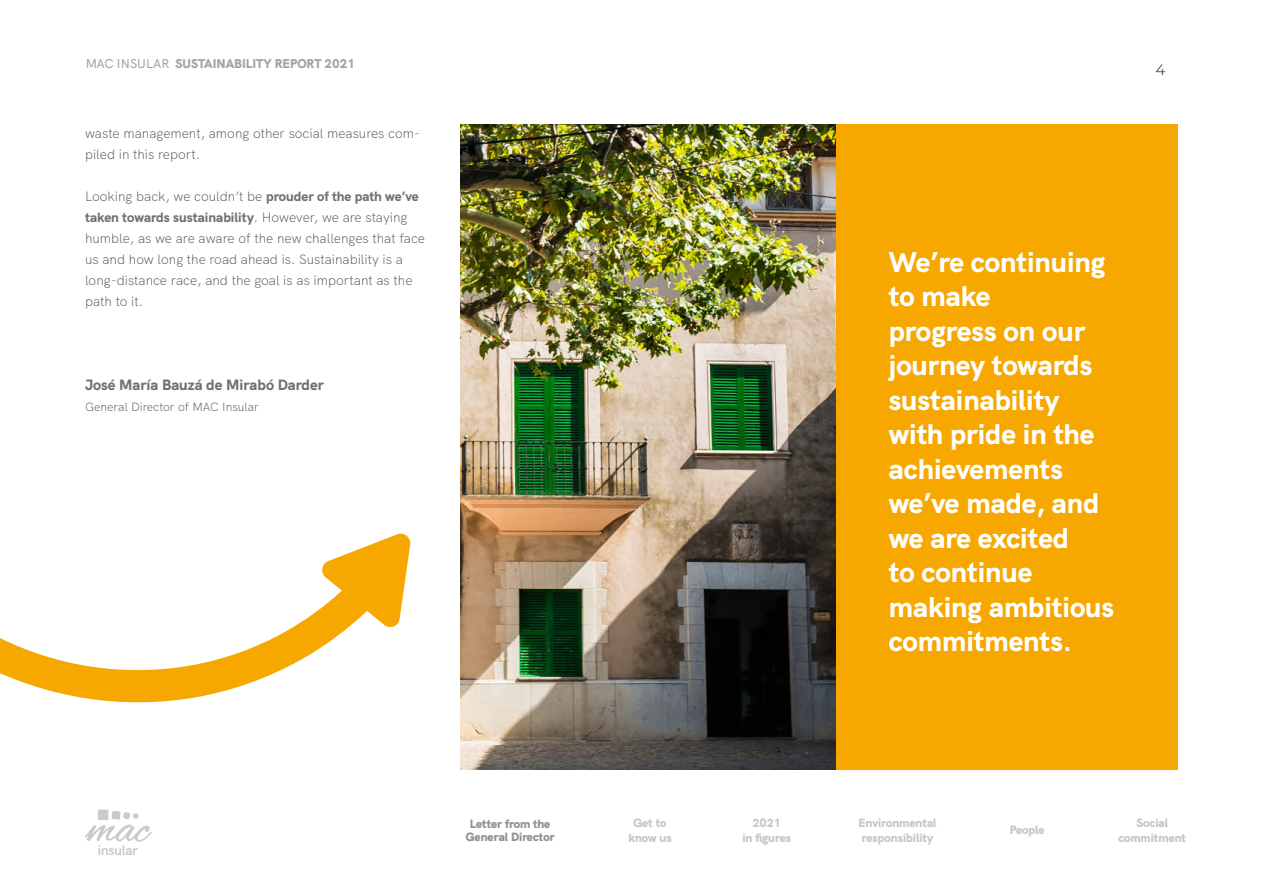
<style>
.page{position:relative;width:1263px;height:893px;background:#fff}
.page>*{position:absolute;margin:0;border:0;box-sizing:border-box;transform-origin:0 0}
.t1{font:800 28.5px/34.5px "HK Grotesk";color:#fff}
.t2{font:800 15px "HK Grotesk";color:#717074}
.t3{font:15px "Montserrat";color:#54565b}
.t4{font:300 13.5px/21px "HK Grotesk";color:#575756}
.t5{font:900 12.75px "HK Grotesk";color:#54565b}
.t6{font:900 12px/14.4px "HK Grotesk";color:#c8c6c8;text-align:center}
.t7{font:900 12px/13.5px "HK Grotesk";color:#929093;text-align:center}
.t8{font:300 12px "HK Grotesk";color:#575756}
.s1{font-weight:500}
.s2{font-weight:800;color:#717074}
</style>
<div class="page">
<svg style="left:85px;top:810px;width:67px;height:45px"></svg>
<img style="left:461px;top:124px;width:375px;height:646px">
<div style="left:836px;top:124px;width:342px;height:646px;background:#f6a800"></div>
<svg style="left:0;top:533px;width:411px;height:170px"></svg>
<p class="t5" style="left:85px;top:54px;width:272px"><span class="s1">MAC INSULAR</span> SUSTAINABILITY REPORT 2021</p>
<p class="t4" style="left:85px;top:122px;width:336px">waste management, among other social measures com&shy;piled in this report.</p>
<p class="t4" style="left:85px;top:185px;width:341px">Looking back, we couldn’t be <span class="s2">prouder of the path we’ve taken towards sustainability</span>. However, we are staying humble, as we are aware of the new challenges that face us and how long the road ahead is. Sustainability is a long-distance race, and the goal is as important as the path to it.</p>
<p class="t2" style="left:85px;top:373px;width:240px">José María Bauzá de Mirabó Darder</p>
<p class="t8" style="left:85px;top:397px;width:175px">General Director of MAC Insular</p>
<p class="t3" style="left:1155px;top:59px;width:11px">4</p>
<h1 class="t1" style="left:889px;top:242px;width:227px">We’re continuing to make<br>progress on our journey towards sustainability with pride in the achievements we’ve made, and we are excited<br>to continue making ambitious commitments.</h1>
<p class="t7" style="left:466px;top:816px;width:90px">Letter from the<br>General Director</p>
<p class="t6" style="left:858px;top:815px;width:80px;text-align:left">Environmental responsibility</p>
<p class="t6" style="left:1118px;top:815px;width:69px">Social commitment</p>
<p class="t6" style="left:628px;top:815px;width:45px">Get to know us</p>
<p class="t6" style="left:742px;top:815px;width:50px">2021<br>in figures</p>
<p class="t6" style="left:1010px;top:822px;width:36px">People</p>
</div>
